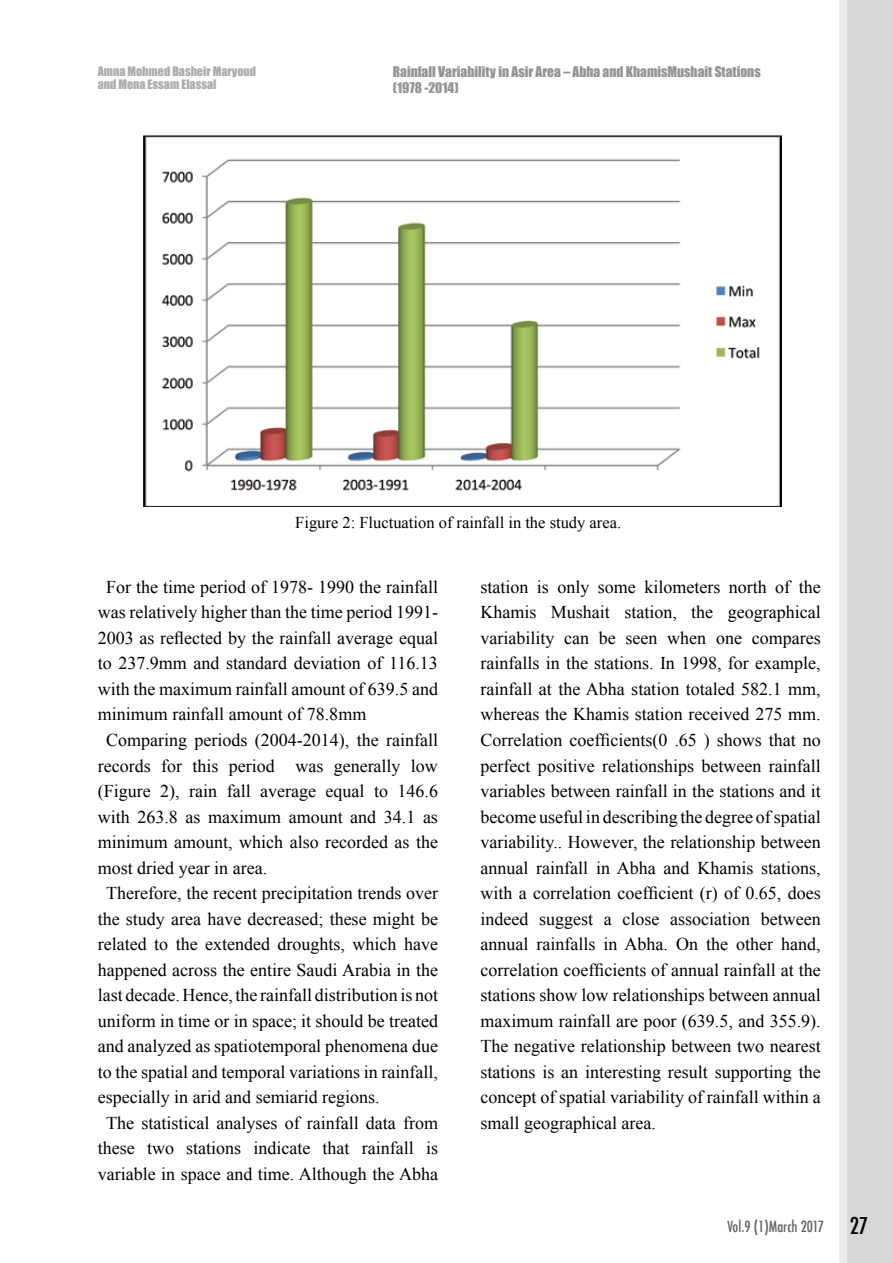
<style>
.page{position:relative;width:893px;height:1263px;background:#fff}
.page>*{position:absolute;margin:0;border:0;box-sizing:border-box;transform-origin:0 0}
.t1{font:18px/25.5px "Times New Roman";color:#000;text-align:justify}
.t2{font:16.5px "Times New Roman";color:#000}
.t3{font:500 condensed 15px "Futura";color:#636363}
.t4{font:13.5px/15.8px "Impact";color:#959595}
.t5{font:12px/12.8px "Impact";color:#acacac}
.s1{font-size:22.5px;color:#000}
</style>
<div class="page">
<div style="left:839px;top:0;width:54px;height:1263px;background:#ebebeb"></div>
<div style="left:847px;top:0;width:46px;height:1263px;background:#d7d7d7"></div>
<img style="left:144px;top:135px;width:638px;height:372px">
<p class="t5" style="left:98px;top:65px;width:160px">Amna Mohmed Basheir Maryoud and Mena Essam Elassal</p>
<p class="t4" style="left:393px;top:63px;width:369px">Rainfall Variability in Asir Area – Abha and KhamisMushait Stations (1978 -2014)</p>
<p class="t2" style="left:295px;top:511px;width:327px">Figure 2: Fluctuation of rainfall in the study area.</p>
<p class="t1" style="left:106px;top:574px;width:333px">For the time period of 1978- 1990 the rainfall</p>
<p class="t1" style="left:98px;top:599px;width:342px">was relatively higher than the time period 1991-</p>
<p class="t1" style="left:98px;top:625px;width:342px">2003 as reflected by the rainfall average equal</p>
<p class="t1" style="left:98px;top:650px;width:342px">to 237.9mm and standard deviation of 116.13</p>
<p class="t1" style="left:98px;top:676px;width:342px">with the maximum rainfall amount of 639.5 and</p>
<p class="t1" style="left:98px;top:701px;width:270px">minimum rainfall amount of 78.8mm</p>
<p class="t1" style="left:106px;top:727px;width:333px">Comparing periods (2004-2014), the rainfall</p>
<p class="t1" style="left:98px;top:752px;width:342px">records for this period was generally low</p>
<p class="t1" style="left:98px;top:778px;width:342px">(Figure 2), rain fall average equal to 146.6</p>
<p class="t1" style="left:98px;top:803px;width:342px">with 263.8 as maximum amount and 34.1 as</p>
<p class="t1" style="left:98px;top:829px;width:342px">minimum amount, which also recorded as the</p>
<p class="t1" style="left:98px;top:854px;width:171px">most dried year in area.</p>
<p class="t1" style="left:106px;top:880px;width:333px">Therefore, the recent precipitation trends over</p>
<p class="t1" style="left:98px;top:905px;width:342px">the study area have decreased; these might be</p>
<p class="t1" style="left:98px;top:931px;width:342px">related to the extended droughts, which have</p>
<p class="t1" style="left:98px;top:956px;width:342px">happened across the entire Saudi Arabia in the</p>
<p class="t1" style="left:98px;top:982px;width:342px">last decade. Hence, the rainfall distribution is not</p>
<p class="t1" style="left:98px;top:1007px;width:342px">uniform in time or in space; it should be treated</p>
<p class="t1" style="left:98px;top:1033px;width:342px">and analyzed as spatiotemporal phenomena due</p>
<p class="t1" style="left:98px;top:1058px;width:342px">to the spatial and temporal variations in rainfall,</p>
<p class="t1" style="left:98px;top:1084px;width:283px">especially in arid and semiarid regions.</p>
<p class="t1" style="left:106px;top:1109px;width:333px">The statistical analyses of rainfall data from</p>
<p class="t1" style="left:98px;top:1135px;width:342px">these two stations indicate that rainfall is</p>
<p class="t1" style="left:98px;top:1160px;width:342px">variable in space and time. Although the Abha</p>
<p class="t1" style="left:480px;top:574px;width:342px">station is only some kilometers north of the Khamis Mushait station, the geographical variability can be seen when one compares rainfalls in the stations. In 1998, for example, rainfall at the Abha station totaled 582.1 mm, whereas the Khamis station received 275 mm.<br>Correlation coefficients(0 .65 ) shows that no perfect positive relationships between rainfall variables between rainfall in the stations and it become useful in describing the degree of spatial variability.. However, the relationship between annual rainfall in Abha and Khamis stations, with a correlation coefficient (r) of 0.65, does indeed suggest a close association between annual rainfalls in Abha. On the other hand, correlation coefficients of annual rainfall at the stations show low relationships between annual maximum rainfall are poor (639.5, and 355.9).<br>The negative relationship between two nearest stations is an interesting result supporting the concept of spatial variability of rainfall within a small geographical area.</p>
<p class="t3" style="left:727px;top:1217px;width:142px">Vol.9 (1)March 2017 <span class="s1">27</span></p>
</div>
